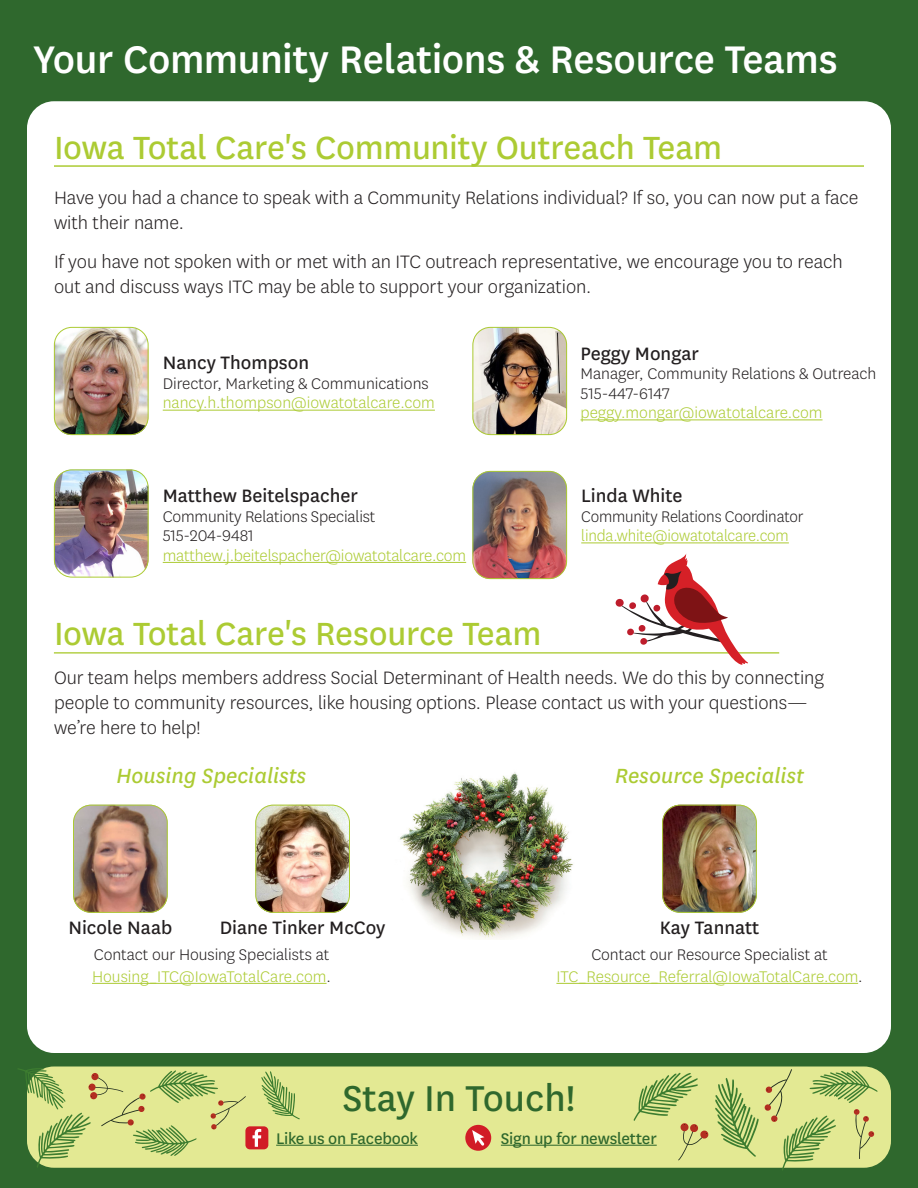
<style>
.page{position:relative;width:918px;height:1188px;background:#2f682d}
.page>*{position:absolute;margin:0;border:0;box-sizing:border-box;transform-origin:0 0}
.t1{font:500 45px "Centene Sans";letter-spacing:-.01em;color:#fff}
.t2{font:42px "Centene Sans";color:#2f682d}
.t3{font:37.5px "Centene Sans";letter-spacing:-.01em;color:#accb33}
.t4{font:italic 24px "Centene Sans";color:#accb33}
.t5{font:300 21px/25.2px "Centene Sans";letter-spacing:-.005em;color:#231f20}
.t6{font:21px "Centene Sans";color:#231f20}
.t7{font:300 18px/19.5px "Centene Sans";letter-spacing:-.005em;color:#accb33}
.t8{font:300 18px/19.5px "Centene Sans";letter-spacing:-.005em;color:#231f20}
.t9{font:18px "Centene Sans";letter-spacing:-.015em;color:#2f682d}
.s1{color:#231f20}
.s2{color:#accb33}
</style>
<div class="page">
<div style="left:27px;top:101px;width:864px;height:952px;background:#fff;border-radius:27px"></div>
<div style="left:27px;top:1066px;width:864px;height:102px;background:#e3e993;border-radius:27px"></div>
<img style="left:54px;top:327px;width:94px;height:108px">
<img style="left:54px;top:470px;width:94px;height:107px">
<img style="left:472px;top:327px;width:95px;height:108px">
<img style="left:474px;top:471px;width:93px;height:108px">
<img style="left:73px;top:805px;width:94px;height:107px">
<div style="left:73px;top:805px;width:95px;height:108px;border:1px solid #accb33;border-radius:18px"></div>
<img style="left:256px;top:805px;width:94px;height:107px">
<div style="left:255px;top:805px;width:95px;height:108px;border:1px solid #accb33;border-radius:18px"></div>
<hr style="left:92px;top:983px;width:235px;height:1px;background:#accb33">
<img style="left:662px;top:805px;width:95px;height:107px">
<div style="left:662px;top:805px;width:95px;height:108px;border:1px solid #accb33;border-radius:18px"></div>
<hr style="left:556px;top:983px;width:302px;height:1px;background:#accb33">
<hr style="left:54px;top:165px;width:810px;height:2px;background:#accb33">
<div style="left:54px;top:327px;width:94px;height:108px;border:1px solid #accb33;border-radius:18px"></div>
<hr style="left:163px;top:410px;width:272px;height:1px;background:#accb33">
<hr style="left:163px;top:562px;width:303px;height:1px;background:#accb33">
<div style="left:54px;top:470px;width:94px;height:108px;border:1px solid #accb33;border-radius:18px"></div>
<hr style="left:580px;top:419px;width:243px;height:1px;background:#accb33">
<div style="left:473px;top:327px;width:94px;height:108px;border:1px solid #accb33;border-radius:18px"></div>
<hr style="left:581px;top:542px;width:208px;height:1px;background:#accb33">
<div style="left:472px;top:471px;width:95px;height:108px;border:1px solid #accb33;border-radius:18px"></div>
<img style="left:400px;top:772px;width:173px;height:167px">
<hr style="left:276px;top:1145px;width:142px;height:1px;background:#2f682d">
<div style="left:245px;top:1126px;width:23px;height:23px;background:#d11c26;border-radius:4px"></div>
<svg style="left:253px;top:1129px;width:8px;height:18px"></svg>
<hr style="left:501px;top:1145px;width:156px;height:1px;background:#2f682d">
<div style="left:465px;top:1125px;width:26px;height:26px;background:#d11c26;border-radius:50%"></div>
<svg style="left:472px;top:1130px;width:12px;height:16px"></svg>
<svg style="left:261px;top:1071px;width:39px;height:49px"></svg>
<svg style="left:633px;top:1072px;width:76px;height:88px"></svg>
<svg style="left:18px;top:1068px;width:228px;height:100px"></svg>
<svg style="left:715px;top:1069px;width:163px;height:101px"></svg>
<hr style="left:54px;top:652px;width:725px;height:2px;background:#accb33">
<svg style="left:615px;top:554px;width:133px;height:111px"></svg>
<h2 class="t1" style="left:33px;top:29px;width:806px">Your Community Relations &amp; Resource Teams</h2>
<h3 class="t3" style="left:54px;top:122px;width:670px">Iowa Total Care's Community Outreach Team</h3>
<p class="t5" style="left:54px;top:184px;width:806px">Have you had a chance to speak with a Community Relations individual? If so, you can now put a face with their name.</p>
<p class="t5" style="left:54px;top:248px;width:790px">If you have not spoken with or met with an ITC outreach representative, we encourage you to reach out and discuss ways ITC may be able to support your organization.</p>
<p class="t6" style="left:163px;top:349px;width:148px">Nancy Thompson</p>
<p class="t7" style="left:163px;top:373px;width:274px"><span class="s1">Director, Marketing &amp; Communications </span>nancy.h.thompson@iowatotalcare.com</p>
<p class="t6" style="left:163px;top:482px;width:197px">Matthew Beitelspacher</p>
<p class="t7" style="left:163px;top:506px;width:305px"><span class="s1">Community Relations Specialist<br>515-204-9481 </span>matthew.j.beitelspacher@iowatotalcare.com</p>
<p class="t6" style="left:580px;top:339px;width:120px">Peggy Mongar</p>
<p class="t8" style="left:580px;top:363px;width:297px">Manager, Community Relations &amp; Outreach<br>515-447-6147 <span class="s2">peggy.mongar@iowatotalcare.com</span></p>
<p class="t6" style="left:581px;top:482px;width:103px">Linda White</p>
<p class="t8" style="left:581px;top:506px;width:224px">Community Relations Coordinator <span class="s2">linda.white@iowatotalcare.com</span></p>
<h3 class="t3" style="left:54px;top:609px;width:489px">Iowa Total Care's Resource Team</h3>
<p class="t5" style="left:54px;top:664px;width:772px">Our team helps members address Social Determinant of Health needs. We do this by connecting people to community resources, like housing options. Please contact us with your questions— we’re here to help!</p>
<h4 class="t4" style="left:117px;top:761px;width:191px">Housing Specialists</h4>
<h4 class="t4" style="left:615px;top:761px;width:190px">Resource Specialist</h4>
<p class="t6" style="left:68px;top:914px;width:105px">Nicole Naab</p>
<p class="t6" style="left:220px;top:914px;width:167px">Diane Tinker McCoy</p>
<p class="t8" style="left:92px;top:943px;width:240px;line-height:21.6px">Contact our Housing Specialists at<br><span class="s2">Housing_ITC@IowaTotalCare.com</span>.</p>
<p class="t6" style="left:660px;top:914px;width:101px">Kay Tannatt</p>
<p class="t7" style="left:556px;top:943px;width:308px;line-height:21.6px;text-align:center"><span class="s1">Contact our Resource Specialist at<br></span>ITC_Resource_Referral@IowaTotalCare.com<span class="s1">.</span></p>
<p class="t2" style="left:342px;top:1071px;width:235px">Stay In Touch!</p>
<p class="t9" style="left:276px;top:1126px;width:143px">Like us on Facebook</p>
<p class="t9" style="left:501px;top:1126px;width:157px">Sign up for newsletter</p>
</div>
